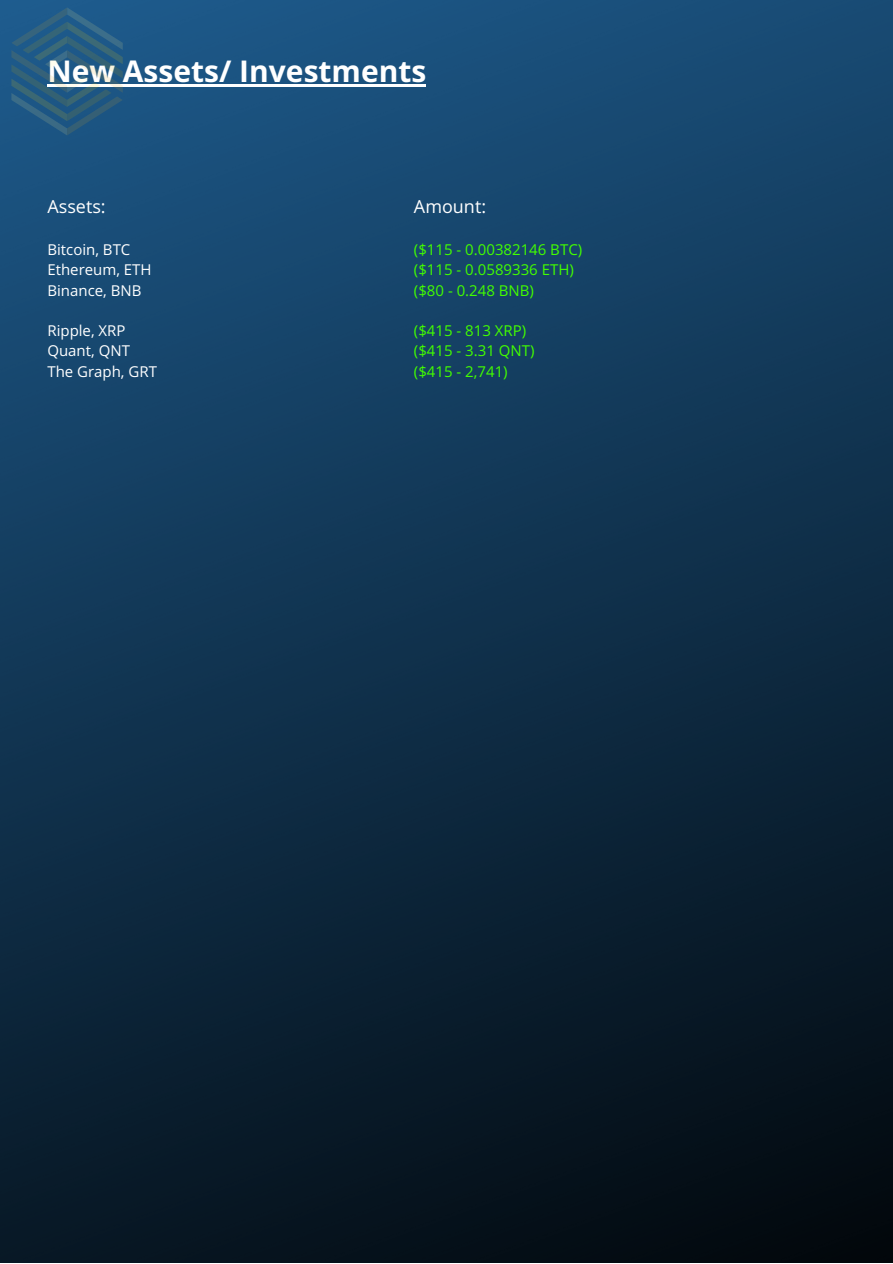
<style>
.page{position:relative;width:893px;height:1264px;background:#fff}
.page>*{position:absolute;margin:0;border:0;box-sizing:border-box;transform-origin:0 0}
.t1{font:700 30px "Open Sans Hebrew";color:#fff}
.t2{font:18px "Open Sans Hebrew";color:#fff}
.t3{font:15px/20.2px "Open Sans Hebrew";color:#42ff00}
.t4{font:15px/20.2px "Open Sans Hebrew";color:#fff}
</style>
<div class="page">
<img style="left:0;top:0;width:892px;height:1262px">
<hr style="left:47px;top:84px;width:379px;height:3px;background:#fff">
<svg style="left:11px;top:7px;width:112px;height:128px;background:#295e83"></svg>
<h1 class="t1" style="left:47px;top:50px;width:380px">New Assets/ Investments</h1>
<p class="t2" style="left:47px;top:194px;width:60px">Assets:</p>
<p class="t4" style="left:47px;top:239px;width:106px">Bitcoin, BTC<br>Ethereum, ETH<br>Binance, BNB</p>
<p class="t4" style="left:47px;top:320px;width:111px">Ripple, XRP<br>Quant, QNT<br>The Graph, GRT</p>
<p class="t2" style="left:414px;top:194px;width:74px">Amount:</p>
<p class="t3" style="left:414px;top:239px;width:170px">($115 - 0.00382146 BTC) ($115 - 0.0589336 ETH) ($80 - 0.248 BNB)</p>
<p class="t3" style="left:414px;top:320px;width:122px">($415 - 813 XRP) ($415 - 3.31 QNT) ($415 - 2,741)</p>
</div>
